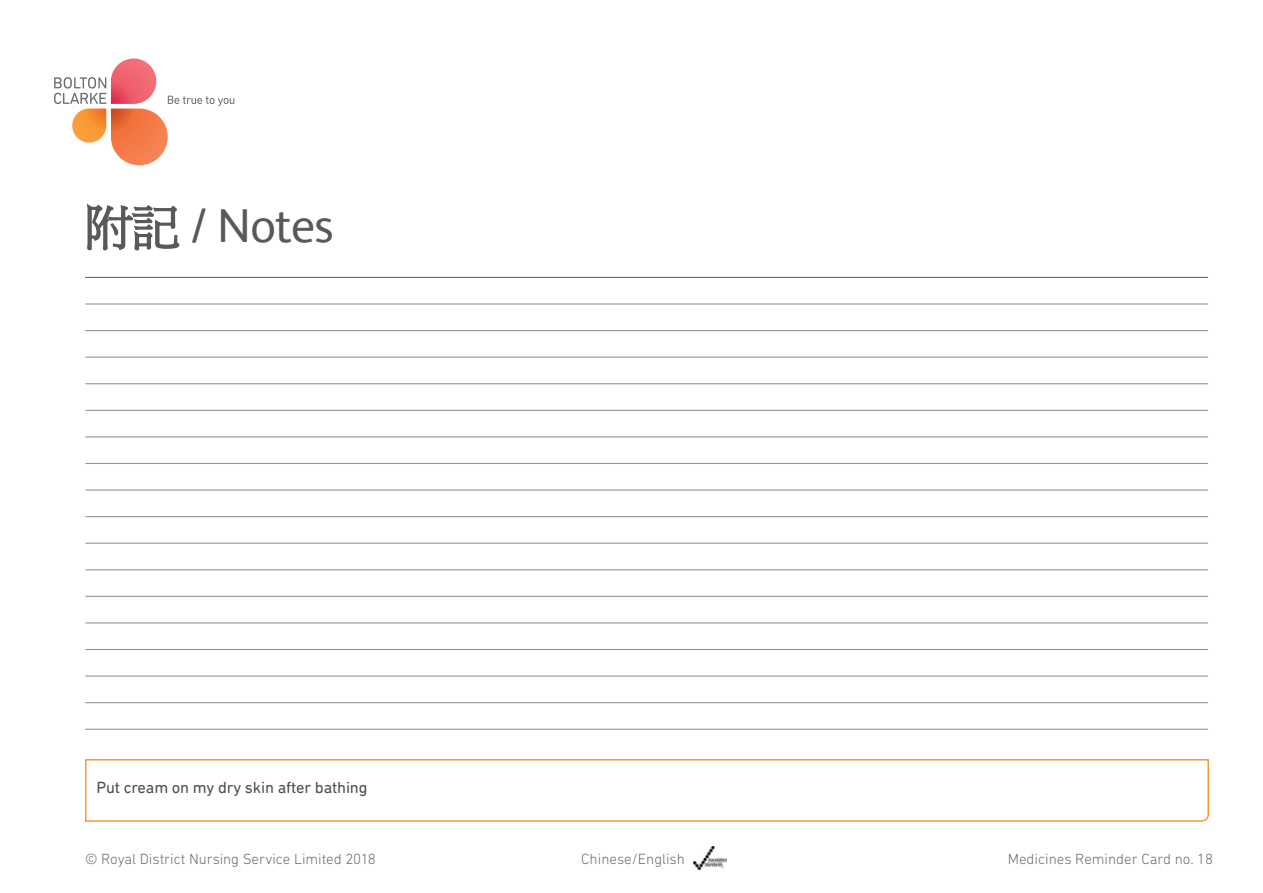
<style>
.page{position:relative;width:1263px;height:893px;background:#fff}
.page>*{position:absolute;margin:0;border:0;box-sizing:border-box;transform-origin:0 0}
.t1{font:47.7px "FS Albert";letter-spacing:-.01em;color:#58595b}
.t2{font:16.5px "DIN Next Rounded LT Pro";letter-spacing:-.01em;color:#4d4d4f}
.t3{font:300 15px "DIN Next Rounded LT Pro";color:#6d6e71}
.s1{font-family:"P Ming Li U"}
</style>
<div class="page">
<svg style="left:86px;top:331px;width:1122px;height:398px"></svg>
<hr style="left:85px;top:277px;width:1123px;height:1px;background:#6d6e71">
<hr style="left:85px;top:303px;width:1123px;height:2px;background:#939598">
<hr style="left:85px;top:330px;width:1123px;height:1px;background:#939598">
<hr style="left:85px;top:357px;width:1123px;height:1px;background:#939598">
<hr style="left:85px;top:383px;width:1123px;height:1px;background:#939598">
<hr style="left:85px;top:410px;width:1123px;height:1px;background:#939598">
<hr style="left:85px;top:436px;width:1123px;height:1px;background:#939598">
<hr style="left:85px;top:463px;width:1123px;height:1px;background:#939598">
<hr style="left:85px;top:489px;width:1123px;height:2px;background:#939598">
<hr style="left:85px;top:516px;width:1123px;height:1px;background:#939598">
<hr style="left:85px;top:543px;width:1123px;height:1px;background:#939598">
<hr style="left:85px;top:569px;width:1123px;height:1px;background:#939598">
<hr style="left:85px;top:596px;width:1123px;height:1px;background:#939598">
<hr style="left:85px;top:622px;width:1123px;height:1px;background:#939598">
<hr style="left:85px;top:649px;width:1123px;height:1px;background:#939598">
<hr style="left:85px;top:675px;width:1123px;height:2px;background:#939598">
<hr style="left:85px;top:702px;width:1123px;height:1px;background:#939598">
<hr style="left:85px;top:729px;width:1123px;height:1px;background:#939598">
<svg style="left:85px;top:759px;width:1124px;height:63px"></svg>
<img style="left:693px;top:846px;width:33px;height:23px">
<svg style="left:86px;top:203px;width:94px;height:48px"></svg>
<svg style="left:54px;top:59px;width:180px;height:106px"></svg>
<h1 class="t1" style="left:85px;top:194px;width:250px"><span class="s1">附記</span> / Notes</h1>
<p class="t2" style="left:97px;top:778px;width:272px">Put cream on my dry skin after bathing</p>
<p class="t3" style="left:85px;top:850px;width:292px">© Royal District Nursing Service Limited 2018</p>
<p class="t3" style="left:581px;top:850px;width:105px">Chinese/English</p>
<p class="t3" style="left:1008px;top:850px;width:207px">Medicines Reminder Card no. 18</p>
</div>
